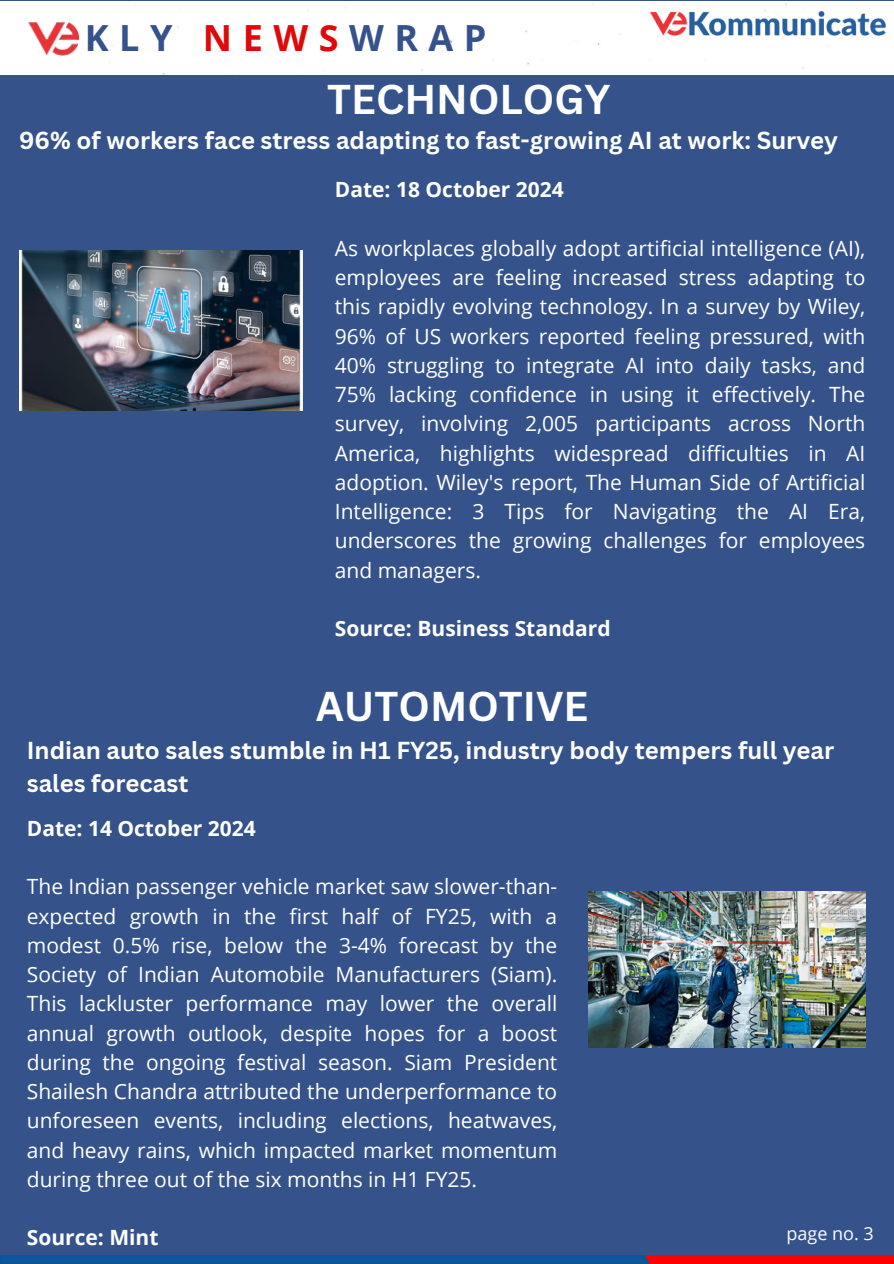
<style>
.page{position:relative;width:894px;height:1264px;background:#fff}
.page>*{position:absolute;margin:0;border:0;box-sizing:border-box;transform-origin:0 0}
.t1{font:700 40.5px "Canva Sans";color:#fff}
.t2{font:700 36px "Open Sans";letter-spacing:.29em;color:#36528b}
.t3{font:700 23.85px/32.7px "Canva Sans";color:#fff}
.t4{font:21px/29.2px "Open Sans";color:#fff;text-align:justify}
.t5{font:700 21px "Open Sans";color:#fff}
.t6{font:18px "Open Sans";color:#fefefe}
.s1{color:#e00909}
</style>
<div class="page">
<div style="left:0;top:0;width:893px;height:1263px;background:#36528b"></div>
<div style="left:0;top:2px;width:893px;height:73px;background:#fff"></div>
<img style="left:0;top:1255px;width:893px;height:8px">
<img style="left:27px;top:22px;width:53px;height:35px">
<img style="left:647px;top:12px;width:238px;height:27px">
<img style="left:19px;top:250px;width:284px;height:160px">
<img style="left:588px;top:891px;width:277px;height:156px">
<h2 class="t2" style="left:85px;top:13px;width:403px">KLY <span class="s1">NEWS</span>WRAP</h2>
<h4 class="t1" style="left:327px;top:70px;width:285px">TECHNOLOGY</h4>
<h3 class="t3" style="left:19px;top:124px;width:820px">96% of workers face stress adapting to fast-growing AI at work: Survey</h3>
<h5 class="t5" style="left:335px;top:175px;width:230px">Date: 18 October 2024</h5>
<h4 class="t4" style="left:335px;top:233px;width:532px">As workplaces globally adopt artificial intelligence (AI), employees are feeling increased stress adapting to this rapidly evolving technology. In a survey by Wiley, 96% of US workers reported feeling pressured, with 40% struggling to integrate AI into daily tasks, and 75% lacking confidence in using it effectively. The survey, involving 2,005 participants across North America, highlights widespread difficulties in AI adoption. Wiley's report, The Human Side of Artificial Intelligence: 3 Tips for Navigating the AI Era, underscores the growing challenges for employees and managers.</h4>
<h1 class="t5" style="left:335px;top:614px;width:277px">Source: Business Standard</h1>
<p class="t1" style="left:316px;top:678px;width:274px">AUTOMOTIVE</p>
<p class="t3" style="left:27px;top:733px;width:808px">Indian auto sales stumble in H1 FY25, industry body tempers full year sales forecast</p>
<h5 class="t5" style="left:27px;top:813px;width:230px">Date: 14 October 2024</h5>
<h4 class="t4" style="left:27px;top:871px;width:532px">The Indian passenger vehicle market saw slower-than&shy;expected growth in the first half of FY25, with a modest 0.5% rise, below the 3-4% forecast by the Society of Indian Automobile Manufacturers (Siam).<br>This lackluster performance may lower the overall annual growth outlook, despite hopes for a boost during the ongoing festival season. Siam President Shailesh Chandra attributed the underperformance to unforeseen events, including elections, heatwaves, and heavy rains, which impacted market momentum during three out of the six months in H1 FY25.</h4>
<p class="t5" style="left:27px;top:1222px;width:133px">Source: Mint</p>
<h4 class="t6" style="left:786px;top:1221px;width:89px">page no. 3</h4>
</div>
